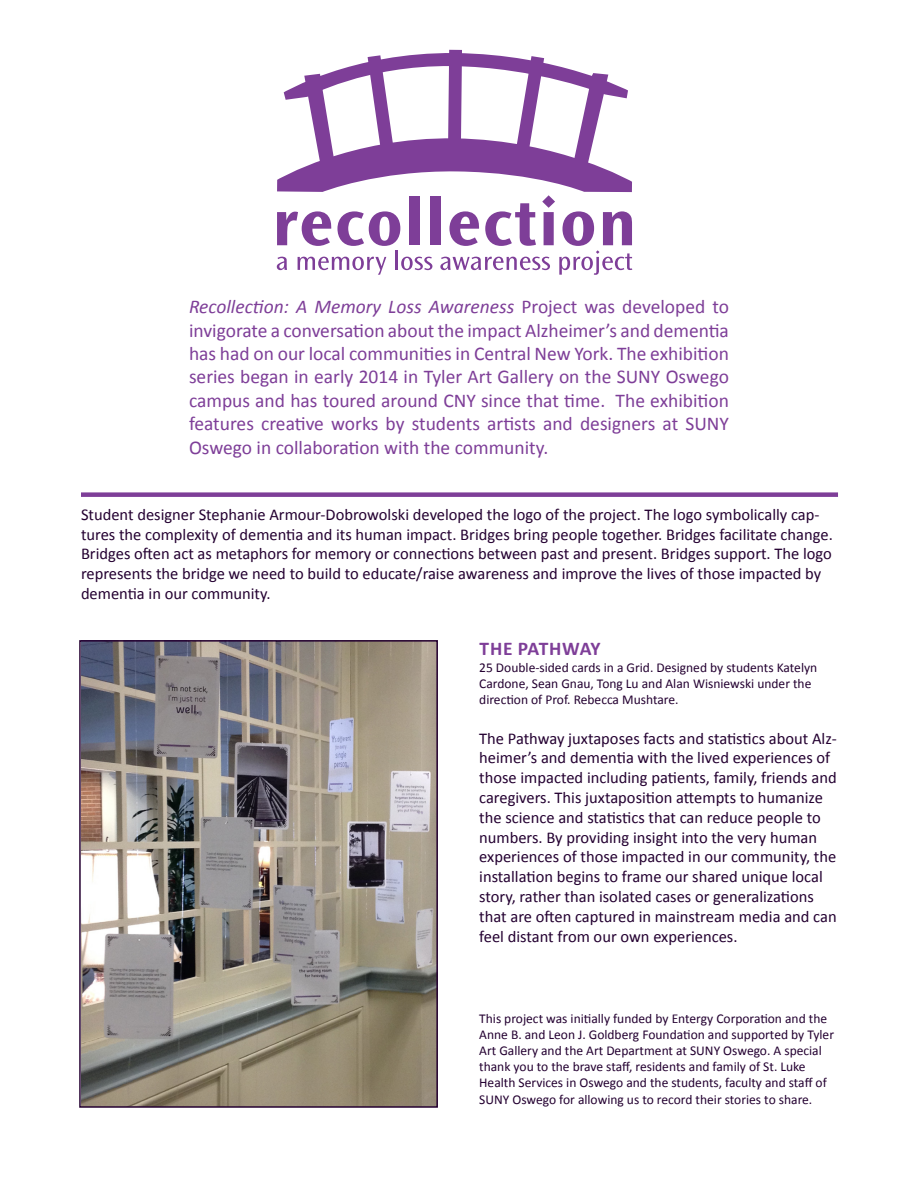
<style>
.page{position:relative;width:918px;height:1188px;background:#fff}
.page>*{position:absolute;margin:0;border:0;box-sizing:border-box;transform-origin:0 0}
.Paragraph_on_Dark{font:19.5px/23.4px "Calibri";color:#7e3e98;text-align:justify}
.head2{font:700 19.5px "Calibri";letter-spacing:.015em;color:#7e3e98}
.t1{font:16.5px/19.8px "Calibri";color:#240031}
.head2-2{font:13.5px/16.2px "Calibri";color:#240031}
.s1{font-style:italic}
</style>
<div class="page">
<svg style="left:277px;top:50px;width:355px;height:225px"></svg>
<img style="left:82px;top:643px;width:353px;height:462px">
<div style="left:79px;top:640px;width:359px;height:468px;border:2px solid #240031"></div>
<div style="left:81px;top:492px;width:757px;height:5px;background:#7e3e98"></div>
<p class="Paragraph_on_Dark" style="left:189px;top:295px;width:542px"><span class="s1">Recollection: A Memory Loss Awareness</span> Project was developed to invigorate a conversation about the impact Alzheimer’s and dementia has had on our local communities in Central New York. The exhibition series began in early 2014 in Tyler Art Gallery on the SUNY Oswego campus and has toured around CNY since that time. The exhibition features creative works by students artists and designers at SUNY Oswego in collaboration with the community.</p>
<p class="t1" style="left:81px;top:504px;width:753px">Student designer Stephanie Armour-Dobrowolski developed the logo of the project. The logo symbolically cap&shy;tures the complexity of dementia and its human impact. Bridges bring people together. Bridges facilitate change.<br>Bridges often act as metaphors for memory or connections between past and present. Bridges support. The logo represents the bridge we need to build to educate/raise awareness and improve the lives of those impacted by dementia in our community.</p>
<p class="head2" style="left:480px;top:637px;width:123px">THE PATHWAY</p>
<p class="head2-2" style="left:479px;top:659px;width:340px">25 Double-sided cards in a Grid. Designed by students Katelyn<br>Cardone, Sean Gnau, Tong Lu and Alan Wisniewski under the direction of Prof. Rebecca Mushtare.</p>
<p class="t1" style="left:479px;top:728px;width:359px">The Pathway juxtaposes facts and statistics about Alz&shy;heimer’s and dementia with the lived experiences of those impacted including patients, family, friends and caregivers. This juxtaposition attempts to humanize the science and statistics that can reduce people to numbers. By providing insight into the very human experiences of those impacted in our community, the installation begins to frame our shared unique local story, rather than isolated cases or generalizations that are often captured in mainstream media and can feel distant from our own experiences.</p>
<p class="head2-2" style="left:479px;top:1010px;width:356px">This project was initially funded by Entergy Corporation and the Anne B. and Leon J. Goldberg Foundation and supported by Tyler Art Gallery and the Art Department at SUNY Oswego. A special thank you to the brave staff, residents and family of St. Luke Health Services in Oswego and the students, faculty and staff of SUNY Oswego for allowing us to record their stories to share.</p>
</div>
